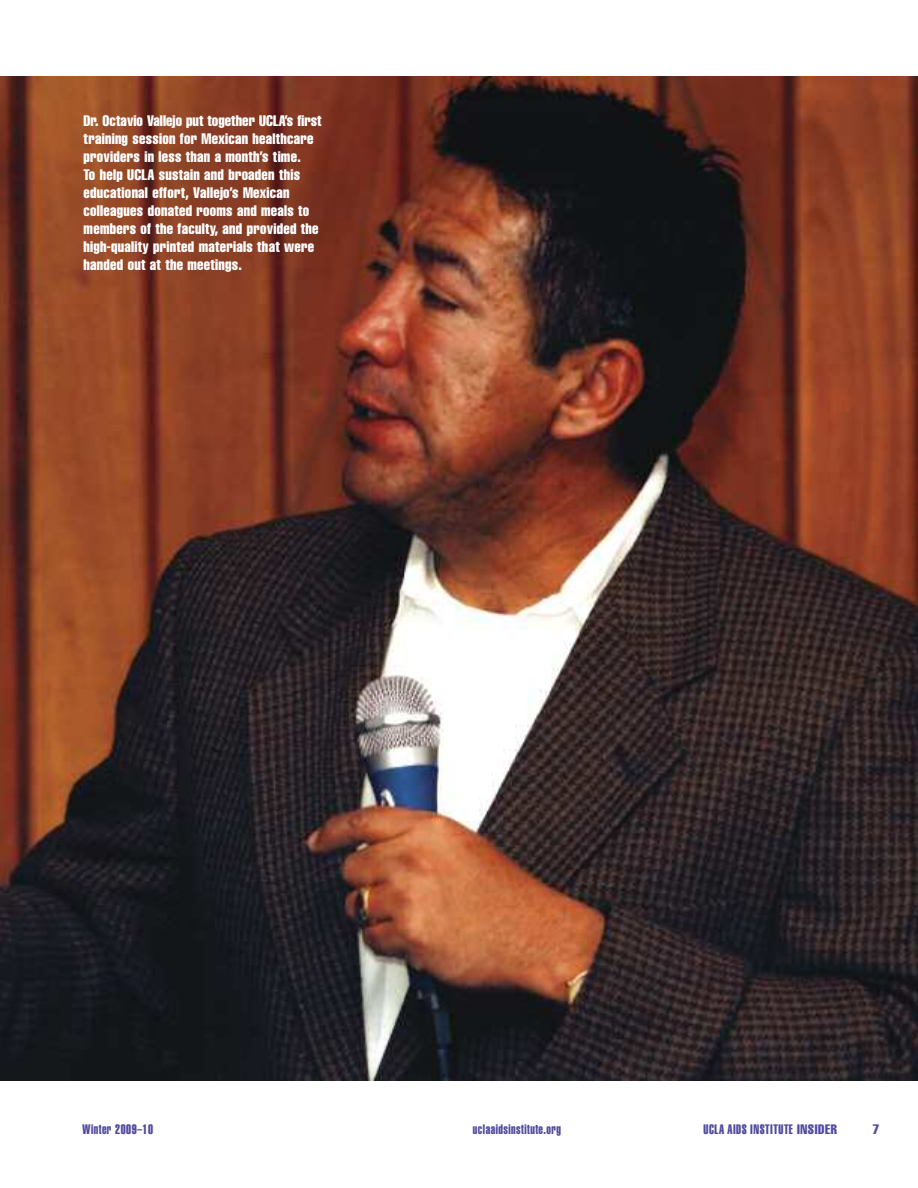
<style>
.page{position:relative;width:918px;height:1188px;background:#fff}
.page>*{position:absolute;margin:0;border:0;box-sizing:border-box;transform-origin:0 0}
.t1{font:extra-condensed 15px/18px "Helvetica";letter-spacing:.02em;color:#fff}
.t2{font:13.5px "Helvetica Extra Compressed";letter-spacing:.035em;color:#504a9e}
.t3{font:extra-condensed 13.5px "Helvetica";color:#504a9e}
.s1{font-family:"Helvetica";font-stretch:extra-condensed}
</style>
<div class="page">
<img style="left:0;top:76px;width:918px;height:1004px">
<p class="t1" style="left:84px;top:113px;width:240px">Dr. Octavio Vallejo put together UCLA’s first training session for Mexican healthcare providers in less than a month’s time.<br>To help UCLA sustain and broaden this educational effort, Vallejo’s Mexican colleagues donated rooms and meals to members of the faculty, and provided the high-quality printed materials that were handed out at the meetings.</p>
<p class="t2" style="left:82px;top:1124px;width:72px">Winter 2009–10</p>
<p class="t2" style="left:473px;top:1124px;width:90px">uclaaidsinstitute.org</p>
<p class="t2" style="left:704px;top:1124px;width:135px">UCLA AIDS INSTITUTE <span class="s1">INSIDER</span></p>
<p class="t3" style="left:873px;top:1124px;width:8px">7</p>
</div>
